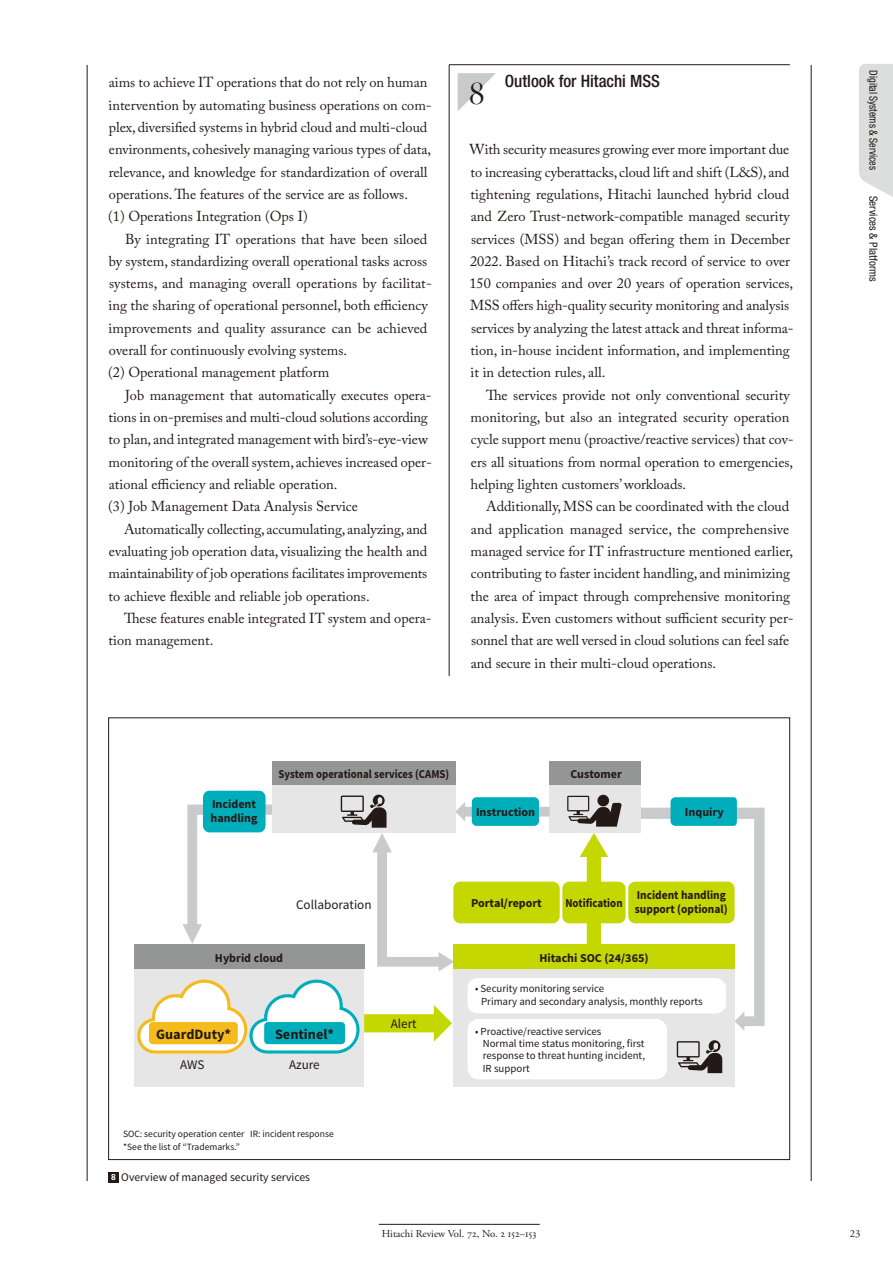
<style>
.page{position:relative;width:893px;height:1263px;background:#fff}
.page>*{position:absolute;margin:0;border:0;box-sizing:border-box;transform-origin:0 0}
.t1{font:29.7px "Didot LT Pro";color:#231916}
.t2{font:500 condensed 16.95px "Helvetica Neue LT Std";color:#231916}
.t3{font:14.4px/22.4px "Adobe Caslon Pro";color:#231916}
.t4{font:700 14.25px "Source Sans Pro";color:#231916}
.t5{font:13.2px "Source Sans Pro";color:#231916}
.t6{font:700 12px/14.4px "Source Sans Pro";color:#231916}
.t7{font:700 12px "Source Sans Pro";color:#231916;scale:.9 1}
.t8{font:700 12px/14px "Source Sans Pro";color:#231916;scale:.95 1}
.t9{font:11.7px "Source Sans Pro";color:#231916}
.t10{font:condensed 11.1px "Helvetica Neue LT Std";color:#231916;scale:.9 1}
.t11{font:condensed 11.1px "Helvetica Neue LT Std";color:#231916}
.t12{font:10.8px/12.3px "Source Sans Pro";color:#231916}
.t13{font:10.65px "Adobe Garamond Pro";color:#231916}
.t14{font:9.6px/12.8px "Source Sans Pro";color:#231916}
.s1{font-family:"Frutiger LT Std";font-weight:700;font-size:8.55px;color:#fff}
</style>
<div class="page">
<hr style="left:87px;top:65px;width:1px;height:1116px;background:#231916">
<hr style="left:449px;top:65px;width:1px;height:1116px;background:#231916">
<hr style="left:811px;top:65px;width:1px;height:1116px;background:#231916">
<hr style="left:379px;top:1224px;width:161px;height:1px;background:#231916">
<svg style="left:859px;top:64px;width:33px;height:132px;background:#dedfdf"></svg>
<hr style="left:449px;top:64px;width:341px;height:1px;background:#231916">
<svg style="left:458px;top:73px;width:38px;height:38px"></svg>
<div style="left:434px;top:677px;width:30px;height:504px;background:#fff"></div>
<svg style="left:182px;top:804px;width:90px;height:140px"></svg>
<div style="left:134px;top:944px;width:230px;height:143px;background:#e6e6e7"></div>
<div style="left:134px;top:944px;width:230px;height:25px;background:#949595"></div>
<div style="left:453px;top:944px;width:281px;height:143px;background:#e6e6e7"></div>
<div style="left:453px;top:944px;width:281px;height:25px;background:#c4d700"></div>
<div style="left:467px;top:978px;width:259px;height:35px;background:#fff;border-radius:10px"></div>
<div style="left:467px;top:1019px;width:200px;height:60px;background:#fff;border-radius:11px"></div>
<div style="left:549px;top:761px;width:92px;height:72px;background:#e6e6e7"></div>
<div style="left:549px;top:762px;width:92px;height:23px;background:#949595"></div>
<div style="left:453px;top:882px;width:107px;height:41px;background:#c4d700;border-radius:7px"></div>
<div style="left:628px;top:882px;width:106px;height:41px;background:#c4d700;border-radius:7px"></div>
<svg style="left:580px;top:833px;width:28px;height:111px"></svg>
<div style="left:562px;top:882px;width:63px;height:41px;background:#c4d700;border-radius:7px"></div>
<svg style="left:634px;top:797px;width:130px;height:234px"></svg>
<div style="left:203px;top:791px;width:62px;height:41px;background:#00aebb;border-radius:7px"></div>
<svg style="left:137px;top:980px;width:315px;height:74px"></svg>
<div style="left:149px;top:1022px;width:89px;height:22px;background:#f5bb1c;border-radius:4px"></div>
<div style="left:272px;top:761px;width:183px;height:72px;background:#e6e6e7"></div>
<div style="left:272px;top:762px;width:183px;height:23px;background:#949595"></div>
<svg style="left:341px;top:795px;width:209px;height:176px"></svg>
<svg style="left:677px;top:1040px;width:45px;height:33px"></svg>
<svg style="left:567px;top:796px;width:55px;height:31px"></svg>
<div style="left:472px;top:797px;width:67px;height:29px;background:#00aebb;border-radius:5px"></div>
<div style="left:108px;top:1172px;width:11px;height:11px;background:#231916"></div>
<p class="t3" style="left:108px;top:73px;width:325px">aims to achieve IT operations that do not rely on human intervention by automating business operations on com&shy;plex, diversified systems in hybrid cloud and multi-cloud environments, cohesively managing various types of data, relevance, and knowledge for standardization of overall operations. The features of the service are as follows.<br>(1) Operations Integration (Ops I)</p>
<p class="t3" style="left:108px;top:229px;width:325px;text-indent:17px">By integrating IT operations that have been siloed by system, standardizing overall operational tasks across systems, and managing overall operations by facilitat&shy;ing the sharing of operational personnel, both efficiency improvements and quality assurance can be achieved overall for continuously evolving systems.<br>(2) Operational management platform</p>
<p class="t3" style="left:108px;top:385px;width:325px;text-indent:17px">Job management that automatically executes opera&shy;tions in on-premises and multi-cloud solutions according to plan, and integrated management with bird’s-eye-view monitoring of the overall system, achieves increased oper&shy;ational efficiency and reliable operation.<br>(3) Job Management Data Analysis Service</p>
<p class="t3" style="left:109px;top:519px;width:320px;text-align:justify;text-indent:16px">Automatically collecting, accumulating, analyzing, and evaluating job operation data, visualizing the health and maintainability of job operations facilitates improvements to achieve flexible and reliable job operations.</p>
<p class="t3" style="left:109px;top:609px;width:324px;text-indent:15px">These features enable integrated IT system and opera&shy;tion management.</p>
<h1 class="t1" style="left:469px;top:76px;width:17px">8</h1>
<p class="t2" style="left:505px;top:75px;width:157px">Outlook for Hitachi MSS</p>
<p class="t3" style="left:469px;top:140px;width:326px">With security measures growing ever more important due to increasing cyberattacks, cloud lift and shift (L&amp;S), and tightening regulations, Hitachi launched hybrid cloud and Zero Trust-network-compatible managed security services (MSS) and began offering them in December 2022. Based on Hitachi’s track record of service to over 150 companies and over 20 years of operation services, MSS offers high-quality security monitoring and analysis services by analyzing the latest attack and threat informa&shy;tion, in-house incident information, and implementing it in detection rules, all.</p>
<p class="t3" style="left:471px;top:385px;width:325px;text-indent:15px">The services provide not only conventional security monitoring, but also an integrated security operation cycle support menu (proactive/reactive services) that cov&shy;ers all situations from normal operation to emergencies, helping lighten customers’ workloads.</p>
<p class="t3" style="left:471px;top:497px;width:325px;text-indent:16px">Additionally, MSS can be coordinated with the cloud and application managed service, the comprehensive managed service for IT infrastructure mentioned earlier, contributing to faster incident handling, and minimizing the area of impact through comprehensive monitoring analysis. Even customers without sufficient security per&shy;sonnel that are well versed in cloud solutions can feel safe and secure in their multi-cloud operations.</p>
<p class="t6" style="left:210px;top:798px;width:49px">Incident handling</p>
<p class="t7" style="left:278px;top:770px;width:191px">System operational services (CAMS)</p>
<p class="t6" style="left:570px;top:768px;width:53px">Customer</p>
<p class="t6" style="left:476px;top:806px;width:61px">Instruction</p>
<p class="t6" style="left:685px;top:806px;width:40px">Inquiry</p>
<p class="t5" style="left:296px;top:900px;width:77px">Collaboration</p>
<p class="t6" style="left:215px;top:952px;width:70px">Hybrid cloud</p>
<p class="t4" style="left:156px;top:1029px;width:76px">GuardDuty*</p>
<p class="t4" style="left:275px;top:1029px;width:60px">Sentinel*</p>
<p class="t5" style="left:180px;top:1059px;width:26px">AWS</p>
<p class="t5" style="left:289px;top:1059px;width:32px">Azure</p>
<p class="t5" style="left:391px;top:1019px;width:27px">Alert</p>
<p class="t14" style="left:123px;top:1129px;width:212px">SOC: security operation center IR: incident response *See the list of “Trademarks.”</p>
<p class="t9" style="left:111px;top:1173px;width:200px"><span class="s1">8</span> Overview of managed security services</p>
<p class="t6" style="left:471px;top:897px;width:72px">Portal/report</p>
<p class="t7" style="left:565px;top:899px;width:65px">Notification</p>
<p class="t8" style="left:635px;top:889px;width:99px">Incident handling support (optional)</p>
<p class="t6" style="left:539px;top:952px;width:111px">Hitachi SOC (24/365)</p>
<p class="t12" style="left:481px;top:984px;width:223px;text-indent:-6px">• Security monitoring service<br>Primary and secondary analysis, monthly reports</p>
<p class="t12" style="left:483px;top:1026px;width:164px;text-indent:-8px">• Proactive/reactive services<br>Normal time status monitoring, first response to threat hunting incident,<br>IR support</p>
<p class="t13" style="left:382px;top:1228px;width:156px">Hitachi Review Vol. 72, No. 2 152–153</p>
<p class="t10" style="left:880px;top:70px;width:112px;rotate:90deg">Digital Systems &amp; Services</p>
<p class="t11" style="left:880px;top:196px;width:88px;rotate:90deg">Services &amp; Platforms</p>
<p class="t13" style="left:850px;top:1228px;width:12px">23</p>
</div>
